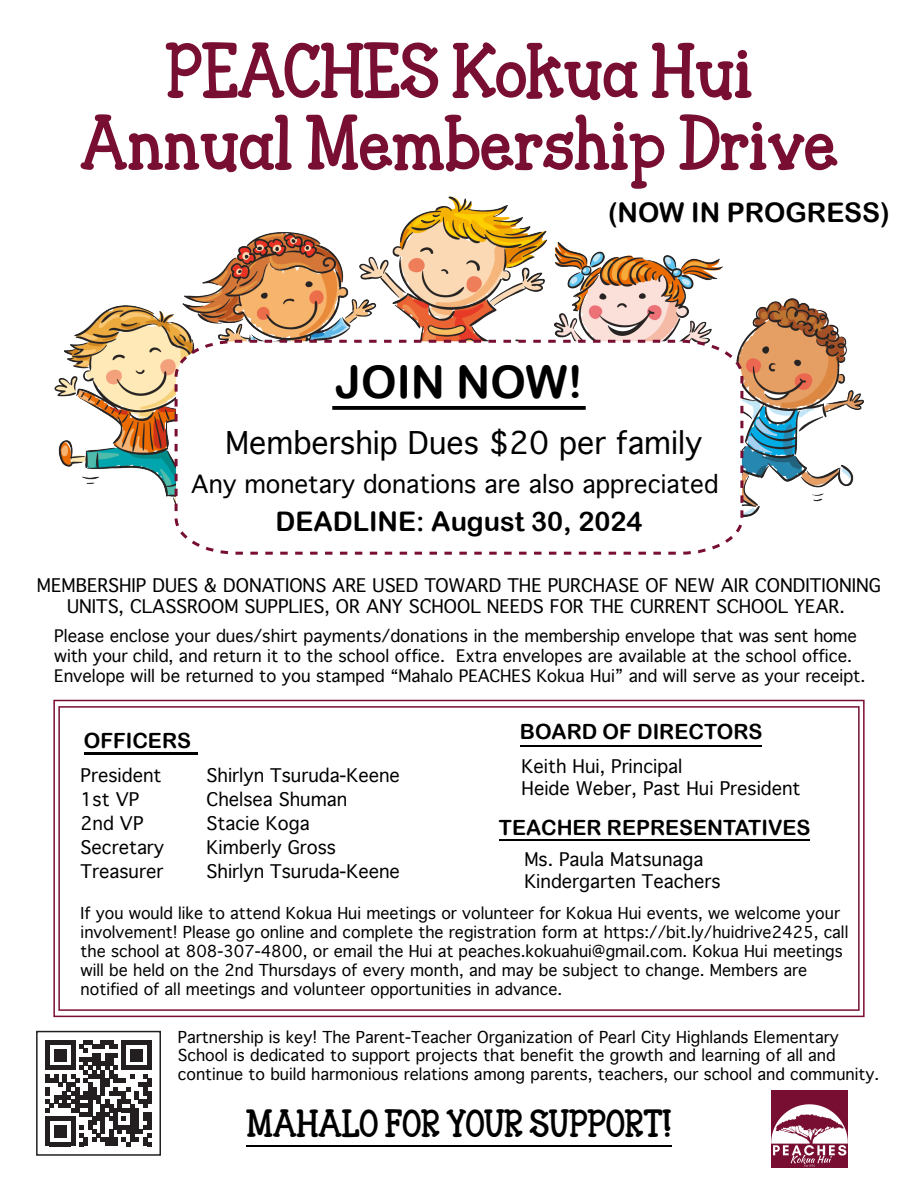
<style>
.page{position:relative;width:918px;height:1188px;background:#fff}
.page>*{position:absolute;margin:0;border:0;box-sizing:border-box;transform-origin:0 0}
.t1{font:60px/72px "Janda Closer To Free";color:#780e32;text-align:center}
.t2{font:45px "Arial Rounded MT Bold";color:#000}
.t3{font:30px "Geneva";color:#000}
.t4{font:30px "Janda Closer To Free";color:#000}
.t5{font:27px "Arial Rounded MT Bold";color:#000}
.t6{font:24px "Geneva";color:#000}
.t7{font:21px "Arial Rounded MT Bold";color:#000}
.t8{font:18px/24px "Geneva";color:#000}
.t9{font:16.5px/19.8px "Geneva";color:#000}
.t10{font:15.75px/18.9px "Geneva";color:#000}
</style>
<div class="page">
<div style="left:53px;top:700px;width:812px;height:317px;border:2px solid #780e32"></div>
<div style="left:58px;top:706px;width:802px;height:305px;border:2px solid #780e32"></div>
<hr style="left:84px;top:752px;width:114px;height:2px;background:#000">
<hr style="left:520px;top:745px;width:242px;height:2px;background:#000">
<hr style="left:499px;top:839px;width:311px;height:2px;background:#000">
<hr style="left:246px;top:1145px;width:426px;height:2px;background:#000">
<img style="left:771px;top:1091px;width:77px;height:77px">
<img style="left:55px;top:196px;width:808px;height:321px">
<svg style="left:173px;top:338px;width:572px;height:217px"></svg>
<div style="left:332px;top:406px;width:254px;height:4px;border:3px solid #000"></div>
<svg style="left:46px;top:1040px;width:105px;height:106px"></svg>
<div style="left:36px;top:1031px;width:125px;height:125px;border:2px solid #231f20"></div>
<h1 class="t1" style="left:80px;top:36px;width:759px">PEACHES Kokua Hui<br>Annual Membership Drive</h1>
<h3 class="t5" style="left:608px;top:196px;width:283px">(NOW IN PROGRESS)</h3>
<h2 class="t2" style="left:335px;top:356px;width:249px">JOIN NOW!</h2>
<h3 class="t3" style="left:226px;top:426px;width:478px">Membership Dues $20 per family</h3>
<h3 class="t6" style="left:191px;top:471px;width:529px">Any monetary donations are also appreciated</h3>
<h3 class="t5" style="left:275px;top:505px;width:369px">DEADLINE: August 30, 2024</h3>
<p class="t8" style="left:37px;top:575px;width:846px;line-height:21.6px;text-align:center">MEMBERSHIP DUES &amp; DONATIONS ARE USED TOWARD THE PURCHASE OF NEW AIR CONDITIONING<br>UNITS, CLASSROOM SUPPLIES, OR ANY SCHOOL NEEDS FOR THE CURRENT SCHOOL YEAR.</p>
<p class="t9" style="left:54px;top:627px;width:813px">Please enclose your dues/shirt payments/donations in the membership envelope that was sent home with your child, and return it to the school office. Extra envelopes are available at the school office.<br>Envelope will be returned to you stamped “Mahalo PEACHES Kokua Hui” and will serve as your receipt.</p>
<h3 class="t7" style="left:84px;top:728px;width:109px">OFFICERS</h3>
<h3 class="t7" style="left:520px;top:719px;width:244px">BOARD OF DIRECTORS</h3>
<p class="t8" style="left:81px;top:764px;width:85px">President<br>1st VP<br>2nd VP<br>Secretary<br>Treasurer</p>
<p class="t8" style="left:207px;top:764px;width:195px">Shirlyn Tsuruda-Keene<br>Chelsea Shuman<br>Stacie Koga<br>Kimberly Gross<br>Shirlyn Tsuruda-Keene</p>
<p class="t8" style="left:522px;top:756px;width:280px;line-height:21.6px">Keith Hui, Principal<br>Heide Weber, Past Hui President</p>
<h3 class="t7" style="left:499px;top:815px;width:313px">TEACHER REPRESENTATIVES</h3>
<p class="t8" style="left:524px;top:849px;width:198px;line-height:21.6px">Ms. Paula Matsunaga<br>Kindergarten Teachers</p>
<p class="t10" style="left:81px;top:904px;width:769px">If you would like to attend Kokua Hui meetings or volunteer for Kokua Hui events, we welcome your involvement! Please go online and complete the registration form at https://bit.ly/huidrive2425, call the school at 808-307-4800, or email the Hui at peaches.kokuahui@gmail.com. Kokua Hui meetings will be held on the 2nd Thursdays of every month, and may be subject to change. Members are notified of all meetings and volunteer opportunities in advance.</p>
<p class="t10" style="left:178px;top:1028px;width:703px">Partnership is key! The Parent-Teacher Organization of Pearl City Highlands Elementary<br>School is dedicated to support projects that benefit the growth and learning of all and continue to build harmonious relations among parents, teachers, our school and community.</p>
<h3 class="t4" style="left:246px;top:1101px;width:427px">MAHALO FOR YOUR SUPPORT!</h3>
</div>
